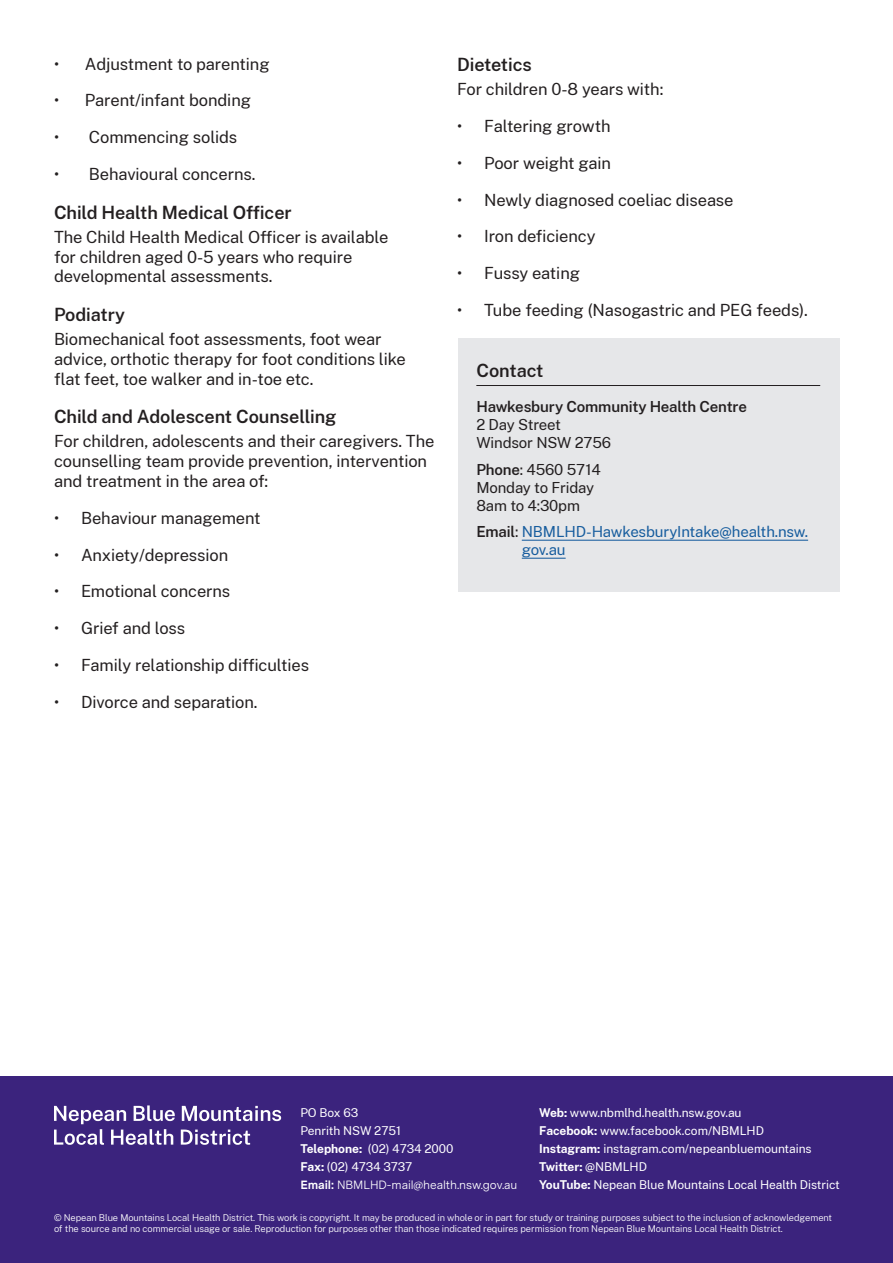
<style>
.page{position:relative;width:893px;height:1263px;background:#fff}
.page>*{position:absolute;margin:0;border:0;box-sizing:border-box;transform-origin:0 0}
.Sub_Heading{font:600 18px "Public Sans";letter-spacing:-.005em;color:#231f20}
.Body_Subheading{font:600 18px "Public Sans";color:#231f20}
.Body_Text{font:16.5px/19.8px "Public Sans";letter-spacing:-.005em;color:#231f20}
.t1{font:15px/18px "Public Sans";letter-spacing:-.01em;color:#231f20}
.t2{font:15px/18px "Public Sans";letter-spacing:-.01em;color:#175d9e}
.t3{font:600 15px "Public Sans";letter-spacing:-.01em;color:#231f20}
.t4{font:12px "Public Sans";letter-spacing:-.005em;color:#fff}
.t5{font:12px "Messina Sans";letter-spacing:-.005em;color:#fff}
.t6{font:12px "Public Sans";letter-spacing:-.025em;color:#fff}
.t7{font:700 12px "Public Sans";letter-spacing:-.015em;color:#fff}
.Copyright{font:300 9.3px/11.1px "Public Sans";letter-spacing:-.005em;color:#fff}
.s1{font-weight:600}
.s2{font-weight:600;color:#231f20}
.s3{color:#231f20}
.s4{font-weight:700}
.s5{font-weight:400}
</style>
<div class="page">
<div style="left:0;top:1077px;width:893px;height:186px;background:#3b237d"></div>
<svg style="left:182px;top:1106px;width:99px;height:15px"></svg>
<svg style="left:54px;top:1105px;width:121px;height:40px"></svg>
<svg style="left:181px;top:1129px;width:69px;height:16px"></svg>
<div style="left:458px;top:339px;width:382px;height:253px;background:#e6e7e9"></div>
<hr style="left:522px;top:540px;width:286px;height:1px;background:#175d9e">
<hr style="left:522px;top:558px;width:44px;height:1px;background:#175d9e">
<hr style="left:476px;top:385px;width:344px;height:1px;background:#231f20">
<p class="Body_Text" style="left:54px;top:53px;width:217px">• Adjustment to parenting</p>
<p class="Body_Text" style="left:54px;top:90px;width:199px">• Parent/infant bonding</p>
<p class="Body_Text" style="left:54px;top:127px;width:185px">• Commencing solids</p>
<p class="Body_Text" style="left:54px;top:163px;width:203px">• Behavioural concerns.</p>
<p class="Sub_Heading" style="left:54px;top:199px;width:239px">Child Health Medical Officer</p>
<p class="Body_Text" style="left:54px;top:226px;width:336px">The Child Health Medical Officer is available for children aged 0-5 years who require developmental assessments.</p>
<p class="Sub_Heading" style="left:54px;top:301px;width:72px">Podiatry</p>
<p class="Body_Text" style="left:54px;top:328px;width:353px">Biomechanical foot assessments, foot wear advice, orthotic therapy for foot conditions like flat feet, toe walker and in-toe etc.</p>
<p class="Sub_Heading" style="left:54px;top:404px;width:284px">Child and Adolescent Counselling</p>
<p class="Body_Text" style="left:54px;top:431px;width:382px">For children, adolescents and their caregivers. The counselling team provide prevention, intervention and treatment in the area of:</p>
<p class="Body_Text" style="left:54px;top:507px;width:208px">• Behaviour management</p>
<p class="Body_Text" style="left:54px;top:544px;width:176px">• Anxiety/depression</p>
<p class="Body_Text" style="left:54px;top:581px;width:178px">• Emotional concerns</p>
<p class="Body_Text" style="left:54px;top:617px;width:133px">• Grief and loss</p>
<p class="Body_Text" style="left:54px;top:654px;width:257px">• Family relationship difficulties</p>
<p class="Body_Text" style="left:54px;top:691px;width:205px">• Divorce and separation.</p>
<p class="Sub_Heading" style="left:457px;top:52px;width:76px">Dietetics</p>
<p class="Body_Text" style="left:457px;top:78px;width:208px">For children 0-8 years with:</p>
<p class="Body_Text" style="left:457px;top:115px;width:155px">• Faltering growth</p>
<p class="Body_Text" style="left:457px;top:152px;width:155px">• Poor weight gain</p>
<p class="Body_Text" style="left:457px;top:189px;width:278px">• Newly diagnosed coeliac disease</p>
<p class="Body_Text" style="left:457px;top:226px;width:140px">• Iron deficiency</p>
<p class="Body_Text" style="left:457px;top:263px;width:124px">• Fussy eating</p>
<p class="Body_Text" style="left:457px;top:299px;width:352px">• Tube feeding (Nasogastric and PEG feeds).</p>
<p class="Body_Subheading" style="left:476px;top:358px;width:69px">Contact</p>
<p class="t3" style="left:476px;top:396px;width:272px">Hawkesbury Community Health Centre</p>
<p class="t1" style="left:476px;top:415px;width:136px">2 Day Street<br>Windsor NSW 2756</p>
<p class="t1" style="left:476px;top:460px;width:126px"><span class="s1">Phone</span>: 4560 5714</p>
<p class="t1" style="left:476px;top:478px;width:119px">Monday to Friday<br>8am to 4:30pm</p>
<p class="t2" style="left:522px;top:522px;width:288px;text-indent:-45px"><span class="s2">Email</span><span class="s3">:</span> NBMLHD-HawkesburyIntake@health.nsw. gov.au</p>
<p class="t4" style="left:300px;top:1104px;width:60px">PO Box 63</p>
<p class="t4" style="left:300px;top:1122px;width:102px">Penrith NSW 2751</p>
<p class="t4" style="left:300px;top:1140px;width:154px"><span class="s4">Telephone:</span> (02) 4734 2000</p>
<p class="t6" style="left:300px;top:1158px;width:113px"><span class="s4">Fax:</span> (02) 4734 3737</p>
<p class="t5" style="left:300px;top:1177px;width:218px"><span class="s4">Email:</span> NBMLHD-mail@health.nsw.gov.au</p>
<p class="t4" style="left:539px;top:1104px;width:204px"><span class="s4">Web:</span> www.nbmlhd.health.nsw.gov.au</p>
<p class="t4" style="left:539px;top:1122px;width:226px"><span class="s4">Facebook:</span> www.facebook.com/NBMLHD</p>
<p class="t4" style="left:539px;top:1140px;width:274px"><span class="s4">Instagram:</span> instagram.com/nepeanbluemountains</p>
<p class="t7" style="left:539px;top:1157px;width:109px">Twitter: <span class="s5">@NBMLHD</span></p>
<p class="t4" style="left:539px;top:1176px;width:302px"><span class="s4">YouTube:</span> Nepean Blue Mountains Local Health District</p>
<p class="Copyright" style="left:54px;top:1212px;width:780px">© Nepean Blue Mountains Local Health District. This work is copyright. It may be produced in whole or in part for study or training purposes subject to the inclusion of acknowledgement of the source and no commercial usage or sale. Reproduction for purposes other than those indicated requires permission from Nepean Blue Mountains Local Health District.</p>
</div>
